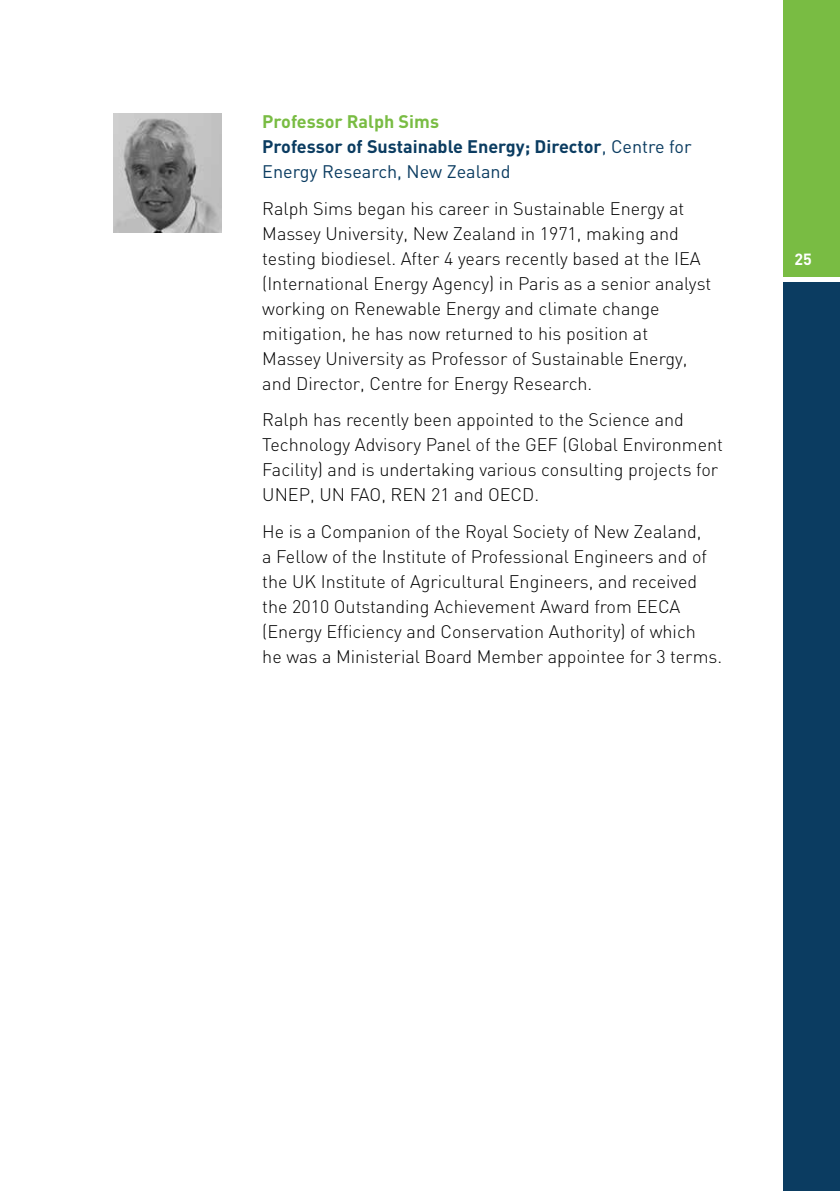
<style>
.page{position:relative;width:840px;height:1191px;background:#fff}
.page>*{position:absolute;margin:0;border:0;box-sizing:border-box;transform-origin:0 0}
.t1{font:300 18px/25px "DIN";color:#000}
.t2{font:700 18px/25px "DIN";color:#0b3c61}
.t3{font:700 16px "DIN";color:#fff}
.s1{color:#79bc43}
.s2{font-weight:400}
</style>
<div class="page">
<div style="left:782px;top:0;width:57px;height:277px;background:#79bc43"></div>
<div style="left:782px;top:282px;width:57px;height:909px;background:#0b3c61"></div>
<img style="left:113px;top:113px;width:108px;height:119px">
<p class="t2" style="left:262px;top:109px;width:430px"><span class="s1">Professor Ralph Sims<br></span>Professor of Sustainable Energy; Director<span class="s2">, Centre for<br>Energy Research, New Zealand</span></p>
<p class="t1" style="left:262px;top:196px;width:450px">Ralph Sims began his career in Sustainable Energy at Massey University, New Zealand in 1971, making and testing biodiesel. After 4 years recently based at the IEA (International Energy Agency) in Paris as a senior analyst working on Renewable Energy and climate change mitigation, he has now returned to his position at Massey University as Professor of Sustainable Energy, and Director, Centre for Energy Research.</p>
<p class="t1" style="left:262px;top:407px;width:462px">Ralph has recently been appointed to the Science and Technology Advisory Panel of the GEF (Global Environment Facility) and is undertaking various consulting projects for UNEP, UN FAO, REN 21 and OECD.</p>
<p class="t1" style="left:262px;top:518px;width:461px">He is a Companion of the Royal Society of New Zealand,<br>a Fellow of the Institute of Professional Engineers and of the UK Institute of Agricultural Engineers, and received the 2010 Outstanding Achievement Award from EECA (Energy Efficiency and Conservation Authority) of which<br>he was a Ministerial Board Member appointee for 3 terms.</p>
<p class="t3" style="left:794px;top:249px;width:19px">25</p>
</div>
